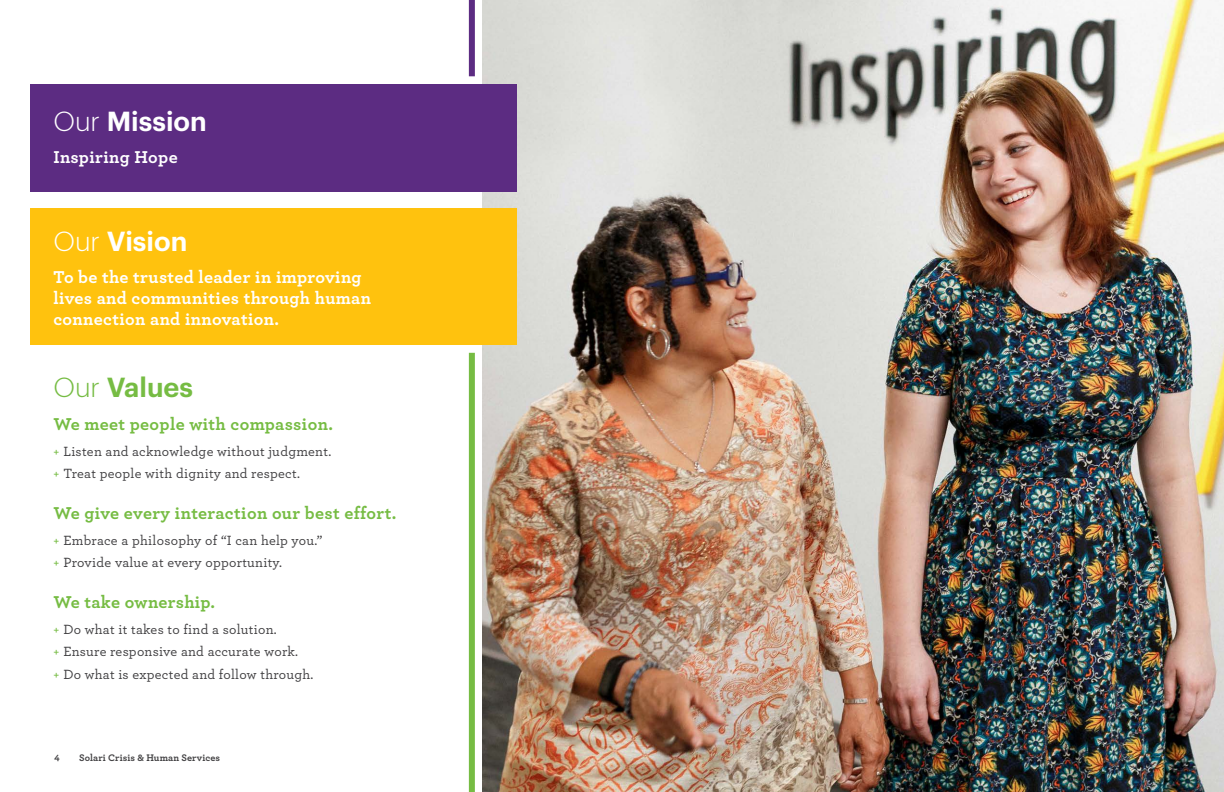
<style>
.page{position:relative;width:1224px;height:792px;background:#fff}
.page>*{position:absolute;margin:0;border:0;box-sizing:border-box;transform-origin:0 0}
.t1{font:600 27px "Graphik";color:#fff}
.t2{font:600 27px "Graphik";color:#76bc43}
.t3{font:700 18px/21px "Archer";letter-spacing:.02em;color:#fff}
.t4{font:700 18px "Archer";letter-spacing:.02em;color:#76bc43}
.t5{font:500 14px/22.5px "Archer";letter-spacing:.02em;color:#414042}
.t6{font:700 10px "Archer";letter-spacing:.01em;color:#414042}
.s1{font-weight:300}
.s2{color:#76bc43}
</style>
<div class="page">
<img style="left:482px;top:0;width:742px;height:792px">
<div style="left:30px;top:84px;width:487px;height:108px;background:#5c2c82"></div>
<div style="left:30px;top:208px;width:487px;height:137px;background:#ffc20e"></div>
<div style="left:469px;top:353px;width:6px;height:439px;background:#76bc43"></div>
<div style="left:469px;top:0;width:6px;height:76px;background:#5c2c82"></div>
<h1 class="t1" style="left:53px;top:101px;width:155px"><span class="s1">Our</span> Mission</h1>
<p class="t3" style="left:53px;top:145px;width:126px">Inspiring Hope</p>
<h1 class="t1" style="left:53px;top:221px;width:135px"><span class="s1">Our</span> Vision</h1>
<p class="t3" style="left:53px;top:265px;width:319px">To be the trusted leader in improving lives and communities through human connection and innovation.</p>
<h1 class="t2" style="left:53px;top:366px;width:141px"><span class="s1">Our</span> Values</h1>
<p class="t4" style="left:53px;top:410px;width:281px">We meet people with compassion.</p>
<p class="t5" style="left:53px;top:439px;width:279px"><span class="s2">+</span> Listen and acknowledge without judgment. <span class="s2">+</span> Treat people with dignity and respect.</p>
<p class="t4" style="left:53px;top:499px;width:345px">We give every interaction our best effort.</p>
<p class="t5" style="left:53px;top:528px;width:271px"><span class="s2">+</span> Embrace a philosophy of “I can help you.” <span class="s2">+</span> Provide value at every opportunity.</p>
<p class="t4" style="left:53px;top:588px;width:163px">We take ownership.</p>
<p class="t5" style="left:53px;top:617px;width:262px"><span class="s2">+</span> Do what it takes to find a solution.<br><span class="s2">+</span> Ensure responsive and accurate work.<br><span class="s2">+</span> Do what is expected and follow through.</p>
<p class="t6" style="left:54px;top:749px;width:7px">4</p>
<p class="t6" style="left:79px;top:750px;width:142px">Solari Crisis &amp; Human Services</p>
</div>
